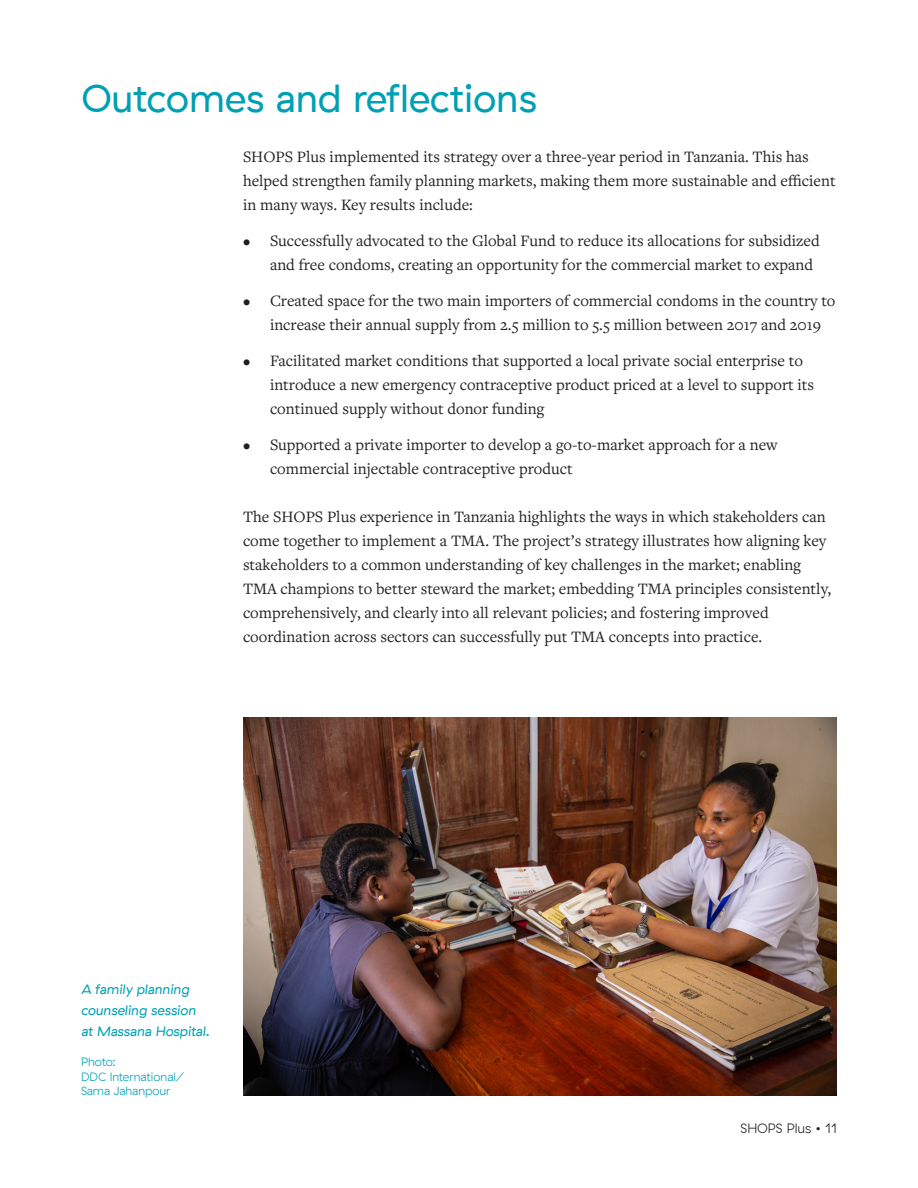
<style>
.page{position:relative;width:918px;height:1188px;background:#fff}
.page>*{position:absolute;margin:0;border:0;box-sizing:border-box;transform-origin:0 0}
.t1{font:39px "GT Haptik";color:#00a0b4}
.t2{font:16.5px/24px "Freight Text Pro";color:#231f20}
.t3{font:italic 13.5px/21px "GT Haptik";color:#00a1b5}
.t4{font:300 13.5px "GT Haptik";color:#231f20}
.t5{font:300 12px/14.4px "GT Haptik";color:#00a1b5}
.s1{font-size:15.75px}
</style>
<div class="page">
<img style="left:243px;top:717px;width:594px;height:378px">
<h2 class="t1" style="left:81px;top:76px;width:457px">Outcomes and reflections</h2>
<p class="t2" style="left:243px;top:144px;width:594px">SHOPS Plus implemented its strategy over a three-year period in Tanzania. This has helped strengthen family planning markets, making them more sustainable and efficient in many ways. Key results include:</p>
<p class="t2" style="left:270px;top:228px;width:551px;text-indent:-27px"><span class="s1">•</span> Successfully advocated to the Global Fund to reduce its allocations for subsidized and free condoms, creating an opportunity for the commercial market to expand</p>
<p class="t2" style="left:270px;top:288px;width:567px;text-indent:-27px"><span class="s1">•</span> Created space for the two main importers of commercial condoms in the country to increase their annual supply from 2.5 million to 5.5 million between 2017 and 2019</p>
<p class="t2" style="left:270px;top:348px;width:546px;text-indent:-27px"><span class="s1">•</span> Facilitated market conditions that supported a local private social enterprise to introduce a new emergency contraceptive product priced at a level to support its continued supply without donor funding</p>
<p class="t2" style="left:270px;top:432px;width:509px;text-indent:-27px"><span class="s1">•</span> Supported a private importer to develop a go-to-market approach for a new commercial injectable contraceptive product</p>
<p class="t2" style="left:243px;top:504px;width:590px">The SHOPS Plus experience in Tanzania highlights the ways in which stakeholders can come together to implement a TMA. The project’s strategy illustrates how aligning key stakeholders to a common understanding of key challenges in the market; enabling TMA champions to better steward the market; embedding TMA principles consistently, comprehensively, and clearly into all relevant policies; and fostering improved coordination across sectors can successfully put TMA concepts into practice.</p>
<p class="t3" style="left:81px;top:979px;width:130px">A family planning counseling session at Massana Hospital.</p>
<p class="t5" style="left:81px;top:1055px;width:36px">Photo:</p>
<p class="t5" style="left:81px;top:1069px;width:105px">DDC International/<br>Sama Jahanpour</p>
<p class="t4" style="left:741px;top:1121px;width:98px">SHOPS Plus • 11</p>
</div>
